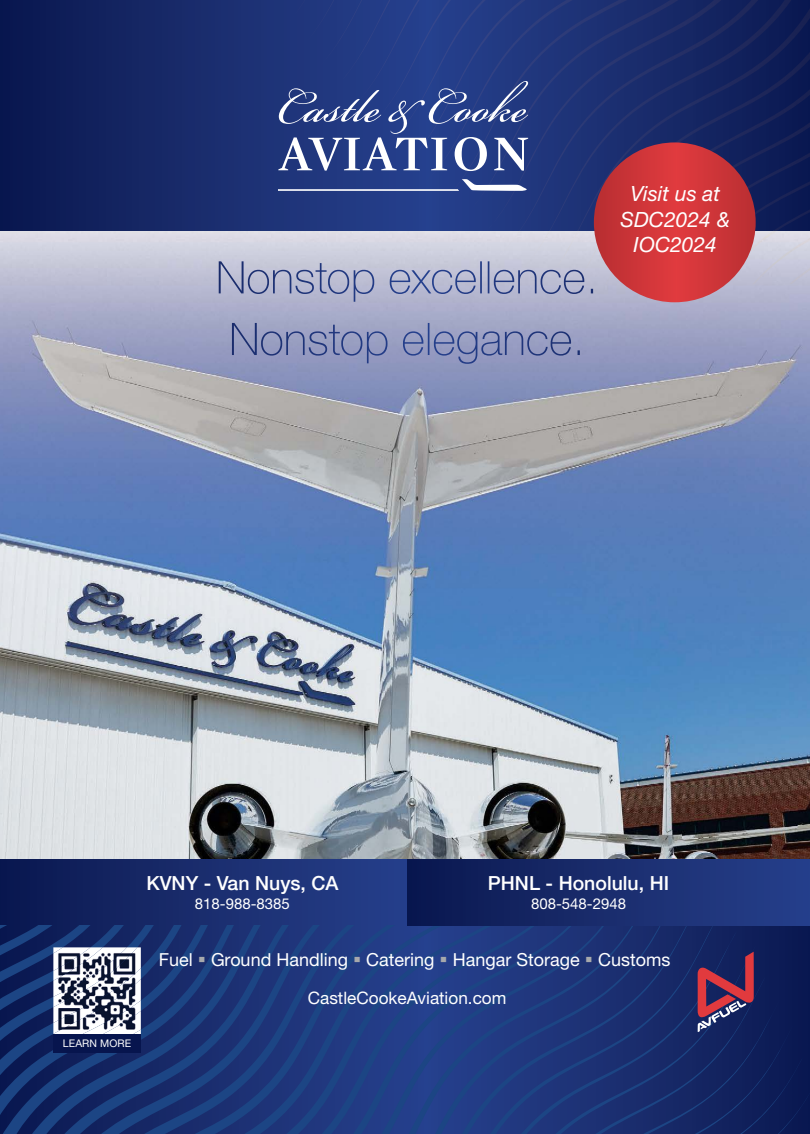
<style>
.page{position:relative;width:810px;height:1134px;background:#fff}
.page>*{position:absolute;margin:0;border:0;box-sizing:border-box;transform-origin:0 0}
.t1{font:italic 21px/25.5px "Helvetica Neue LT Std";color:#fff;text-align:center}
.t2{font:500 19.5px "Helvetica Neue";color:#fff}
.t3{font:18px "Helvetica Neue";color:#fff}
.t4{font:17.25px "Helvetica Neue";color:#fff}
.t5{font:15px "Helvetica Neue";color:#fff}
.t6{font:10.5px "Helvetica Neue";letter-spacing:.01em;color:#fff}
.s1{color:#a7a9ac}
</style>
<div class="page">
<img style="left:0;top:231px;width:810px;height:628px">
<svg style="left:0;top:859px;width:810px;height:190px;background:#162969"></svg>
<svg style="left:0;top:0;width:810px;height:231px;background:#162867"></svg>
<svg style="left:795px;top:1049px;width:15px;height:85px"></svg>
<svg style="left:783px;top:1020px;width:12px;height:114px"></svg>
<div style="left:772px;top:993px;width:11px;height:141px;background:#0d1c56"></div>
<div style="left:759px;top:965px;width:13px;height:169px;background:#0d1d57"></div>
<div style="left:726px;top:925px;width:21px;height:209px;background:#11215d"></div>
<div style="left:678px;top:925px;width:15px;height:209px;background:#162765"></div>
<svg style="left:663px;top:925px;width:15px;height:209px;background:#172a68"></svg>
<svg style="left:648px;top:925px;width:15px;height:209px;background:#182b6b"></svg>
<svg style="left:626px;top:925px;width:22px;height:209px;background:#192d6e"></svg>
<svg style="left:613px;top:925px;width:13px;height:209px;background:#1a2f71"></svg>
<svg style="left:597px;top:925px;width:16px;height:209px;background:#1b3173"></svg>
<svg style="left:574px;top:925px;width:23px;height:209px;background:#1d3376"></svg>
<svg style="left:562px;top:925px;width:12px;height:209px;background:#1d3579"></svg>
<svg style="left:545px;top:925px;width:17px;height:209px;background:#1e367b"></svg>
<svg style="left:526px;top:925px;width:19px;height:209px;background:#1f387d"></svg>
<svg style="left:511px;top:925px;width:15px;height:209px;background:#20397f"></svg>
<svg style="left:491px;top:925px;width:20px;height:209px;background:#203b81"></svg>
<svg style="left:471px;top:925px;width:20px;height:209px;background:#213c84"></svg>
<div style="left:445px;top:925px;width:26px;height:209px;background:#233d88"></div>
<div style="left:431px;top:925px;width:14px;height:209px;background:#24408b"></div>
<div style="left:410px;top:925px;width:21px;height:209px;background:#24408c"></div>
<svg style="left:0;top:925px;width:410px;height:209px;background:#1d397e"></svg>
<svg style="left:0;top:925px;width:384px;height:191px;background:#1a3677"></svg>
<svg style="left:0;top:925px;width:369px;height:145px;background:#1b3577"></svg>
<svg style="left:269px;top:0;width:5px;height:6px"></svg>
<img style="left:283px;top:0;width:16px;height:30px">
<img style="left:299px;top:0;width:15px;height:51px">
<img style="left:314px;top:0;width:16px;height:73px">
<div style="left:330px;top:0;width:24px;height:81px;background:#223981"></div>
<img style="left:354px;top:0;width:14px;height:81px">
<img style="left:368px;top:0;width:16px;height:81px">
<div style="left:384px;top:0;width:25px;height:81px;background:#243e8a"></div>
<img style="left:409px;top:0;width:13px;height:81px">
<div style="left:422px;top:0;width:19px;height:179px;background:#25408d"></div>
<svg style="left:438px;top:204px;width:3px;height:4px"></svg>
<div style="left:441px;top:0;width:18px;height:204px;background:#243e8a"></div>
<div style="left:459px;top:0;width:28px;height:222px;background:#233c87"></div>
<svg style="left:477px;top:231px;width:10px;height:10px"></svg>
<div style="left:487px;top:0;width:32px;height:231px;background:#223a82"></div>
<img style="left:496px;top:231px;width:22px;height:28px">
<div style="left:519px;top:0;width:30px;height:231px;background:#20377d"></div>
<img style="left:518px;top:231px;width:28px;height:30px">
<img style="left:549px;top:0;width:242px;height:231px">
<img style="left:546px;top:231px;width:30px;height:30px">
<img style="left:578px;top:8px;width:232px;height:223px">
<img style="left:576px;top:231px;width:18px;height:53px">
<img style="left:605px;top:52px;width:205px;height:90px">
<img style="left:633px;top:89px;width:177px;height:53px">
<img style="left:663px;top:122px;width:147px;height:31px">
<img style="left:756px;top:153px;width:54px;height:28px">
<img style="left:756px;top:181px;width:54px;height:50px">
<img style="left:756px;top:231px;width:21px;height:7px">
<img style="left:773px;top:209px;width:37px;height:22px">
<img style="left:756px;top:238px;width:54px;height:46px">
<img style="left:789px;top:268px;width:21px;height:16px">
<svg style="left:279px;top:179px;width:248px;height:12px;background:#52659e"></svg>
<svg style="left:279px;top:81px;width:249px;height:90px;background:#4a5e9a"></svg>
<svg style="left:219px;top:261px;width:25px;height:32px"></svg>
<svg style="left:248px;top:263px;width:79px;height:31px;background:#a3a8c4"></svg>
<svg style="left:328px;top:270px;width:82px;height:32px;background:#a2a7c5"></svg>
<svg style="left:411px;top:270px;width:20px;height:23px"></svg>
<svg style="left:432px;top:261px;width:161px;height:33px;background:#a6abc7"></svg>
<svg style="left:232px;top:323px;width:108px;height:33px;background:#858db5"></svg>
<svg style="left:341px;top:323px;width:239px;height:41px;background:#8991b9"></svg>
<svg style="left:698px;top:952px;width:56px;height:80px;background:#60355b"></svg>
<div style="left:407px;top:859px;width:403px;height:66px;background:linear-gradient(to right,#0a184f,#27408c)"></div>
<svg style="left:594px;top:142px;width:162px;height:160px;background:#b8424e"></svg>
<img style="left:53px;top:1018px;width:88px;height:16px">
<svg style="left:0;top:925px;width:347px;height:93px;background:#30457c"></svg>
<div style="left:53px;top:1034px;width:88px;height:19px;background:#07154e"></div>
<p class="t1" style="left:621px;top:181px;width:111px">Visit us at<br>SDC2024 &amp;<br>IOC2024</p>
<p class="t2" style="left:146px;top:876px;width:194px">KVNY - Van Nuys, CA</p>
<p class="t2" style="left:488px;top:876px;width:183px">PHNL - Honolulu, HI</p>
<p class="t5" style="left:195px;top:898px;width:97px">818-988-8385</p>
<p class="t5" style="left:531px;top:898px;width:97px">808-548-2948</p>
<p class="t6" style="left:63px;top:1039px;width:70px">LEARN MORE</p>
<p class="t3" style="left:159px;top:953px;width:513px">Fuel <span class="s1">▪</span> Ground Handling <span class="s1">▪</span> Catering <span class="s1">▪</span> Hangar Storage <span class="s1">▪</span> Customs</p>
<p class="t4" style="left:308px;top:992px;width:200px">CastleCookeAviation.com</p>
</div>
